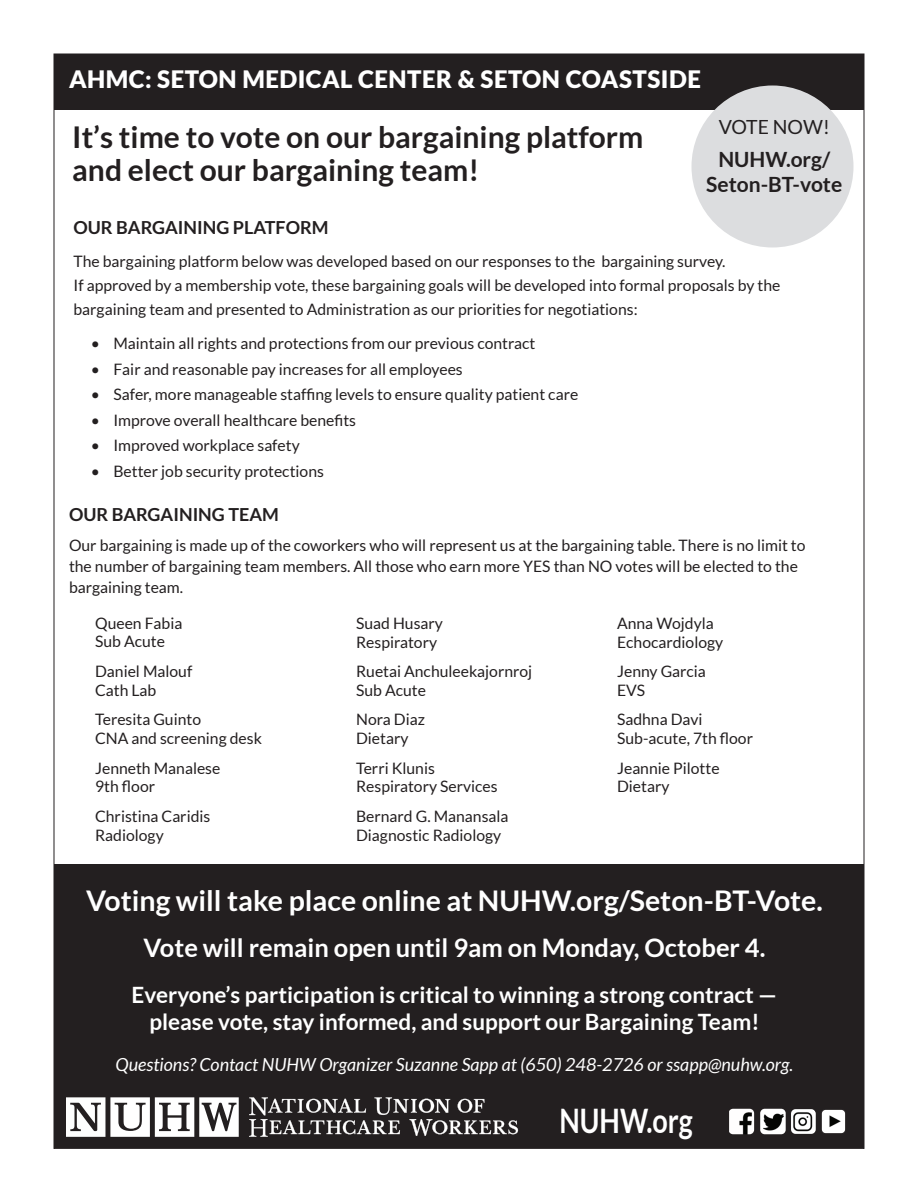
<style>
.page{position:relative;width:918px;height:1188px;background:#fff}
.page>*{position:absolute;margin:0;border:0;box-sizing:border-box;transform-origin:0 0}
.t1{font:700 33.75px "Lato";color:#fff;scale:.8 1}
.t2{font:700 30px/33px "Lato";color:#231f20}
.t3{font:700 28.5px "Lato";color:#fff}
.t4{font:700 25.5px "Lato";color:#fff}
.t5{font:900 24px "Lato";letter-spacing:.02em;color:#fff}
.t6{font:700 22.5px/27px "Lato";color:#fff;text-align:center}
.t7{font:700 21px/25.2px "Lato";color:#231f20;text-align:center}
.t8{font:19.5px "Lato";color:#231f20}
.t9{font:italic 18px "Lato";color:#fff}
.t10{font:700 18px "Lato";color:#231f20}
.t11{font:15.75px/18.9px "Lato";color:#231f20}
</style>
<div class="page">
<div style="left:54px;top:54px;width:810px;height:55px;background:#231f20"></div>
<div style="left:54px;top:864px;width:810px;height:284px;background:#231f20"></div>
<svg style="left:249px;top:1097px;width:269px;height:40px"></svg>
<svg style="left:66px;top:1097px;width:173px;height:40px"></svg>
<div style="left:760px;top:1109px;width:26px;height:25px;background:#fff;border-radius:4px"></div>
<img style="left:764px;top:1113px;width:19px;height:18px">
<img style="left:791px;top:1109px;width:25px;height:25px">
<img style="left:823px;top:1111px;width:21px;height:21px">
<div style="left:821px;top:1109px;width:25px;height:25px;border:1px solid #231f20;border-radius:4px"></div>
<div style="left:692px;top:86px;width:162px;height:162px;background:#dcdddf;border-radius:50%"></div>
<h3 class="t5" style="left:69px;top:65px;width:633px">AHMC: SETON MEDICAL CENTER &amp; SETON COASTSIDE</h3>
<h2 class="t2" style="left:72px;top:120px;width:573px">It’s time to vote on our bargaining platform and elect our bargaining team!</h2>
<p class="t8" style="left:719px;top:116px;width:112px">VOTE NOW!</p>
<h3 class="t7" style="left:706px;top:146px;width:137px">NUHW.org/<br>Seton-BT-vote</h3>
<p class="t10" style="left:74px;top:218px;width:257px">OUR BARGAINING PLATFORM</p>
<p class="t11" style="left:74px;top:250px;width:708px;line-height:24px">The bargaining platform below was developed based on our responses to the bargaining survey.<br>If approved by a membership vote, these bargaining goals will be developed into formal proposals by the bargaining team and presented to Administration as our priorities for negotiations:</p>
<p class="t11" style="left:91px;top:334px;width:446px">• Maintain all rights and protections from our previous contract</p>
<p class="t11" style="left:91px;top:360px;width:373px">• Fair and reasonable pay increases for all employees</p>
<p class="t11" style="left:91px;top:385px;width:489px">• Safer, more manageable staffing levels to ensure quality patient care</p>
<p class="t11" style="left:91px;top:411px;width:267px">• Improve overall healthcare benefits</p>
<p class="t11" style="left:91px;top:436px;width:210px">• Improved workplace safety</p>
<p class="t11" style="left:91px;top:462px;width:235px">• Better job security protections</p>
<p class="t10" style="left:69px;top:505px;width:211px">OUR BARGAINING TEAM</p>
<p class="t11" style="left:69px;top:535px;width:738px;line-height:21px">Our bargaining is made up of the coworkers who will represent us at the bargaining table. There is no limit to the number of bargaining team members. All those who earn more YES than NO votes will be elected to the bargaining team.</p>
<p class="t11" style="left:95px;top:613px;width:89px">Queen Fabia<br>Sub Acute</p>
<p class="t11" style="left:95px;top:662px;width:99px">Daniel Malouf<br>Cath Lab</p>
<p class="t11" style="left:95px;top:710px;width:168px">Teresita Guinto<br>CNA and screening desk</p>
<p class="t11" style="left:95px;top:758px;width:127px">Jenneth Manalese<br>9th floor</p>
<p class="t11" style="left:95px;top:807px;width:117px">Christina Caridis<br>Radiology</p>
<p class="t11" style="left:356px;top:613px;width:88px">Suad Husary<br>Respiratory</p>
<p class="t11" style="left:356px;top:662px;width:178px">Ruetai Anchuleekajornroj<br>Sub Acute</p>
<p class="t11" style="left:356px;top:710px;width:70px">Nora Diaz<br>Dietary</p>
<p class="t11" style="left:356px;top:758px;width:143px">Terri Klunis<br>Respiratory Services</p>
<p class="t11" style="left:356px;top:807px;width:154px">Bernard G. Manansala<br>Diagnostic Radiology</p>
<p class="t11" style="left:617px;top:613px;width:108px">Anna Wojdyla<br>Echocardiology</p>
<p class="t11" style="left:617px;top:662px;width:90px">Jenny Garcia<br>EVS</p>
<p class="t11" style="left:617px;top:710px;width:138px">Sadhna Davi<br>Sub-acute, 7th floor</p>
<p class="t11" style="left:617px;top:758px;width:104px">Jeannie Pilotte<br>Dietary</p>
<h3 class="t3" style="left:86px;top:884px;width:738px">Voting will take place online at NUHW.org/Seton-BT-Vote.</h3>
<h3 class="t4" style="left:143px;top:933px;width:624px">Vote will remain open until 9am on Monday, October 4.</h3>
<h3 class="t6" style="left:132px;top:981px;width:647px">Everyone’s participation is critical to winning a strong contract — please vote, stay informed, and support our Bargaining Team!</h3>
<p class="t9" style="left:115px;top:1055px;width:679px">Questions? Contact NUHW Organizer Suzanne Sapp at (650) 248-2726 or ssapp@nuhw.org.</p>
<h1 class="t1" style="left:560px;top:1101px;width:168px">NUHW.org</h1>
</div>
